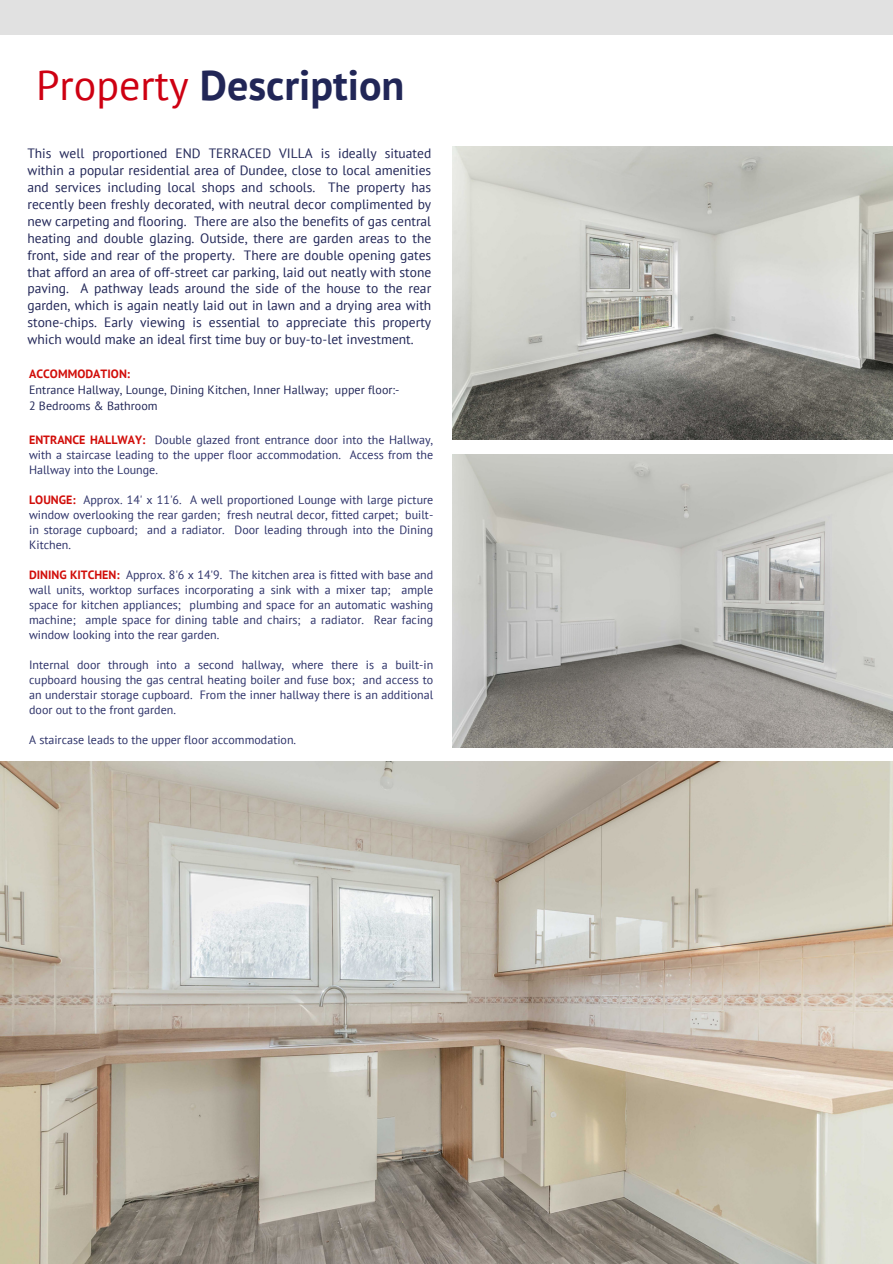
<style>
.page{position:relative;width:893px;height:1264px;background:#fff}
.page>*{position:absolute;margin:0;border:0;box-sizing:border-box;transform-origin:0 0}
.t1{font:700 42px "PT Sans";color:#212657}
.t2{font:13.5px/16.8px "PT Sans";color:#212657;text-align:justify}
.t3{font:12px/15px "PT Sans";color:#2d3269;text-align:justify}
.t4{font:12px "PT Sans";letter-spacing:.005em;color:#212657}
.t5{font:700 12px "PT Sans";letter-spacing:.005em;color:#d10d09}
.s1{font-weight:400;color:#ce0012}
.s2{font-weight:700;color:#d10d09}
</style>
<div class="page">
<div style="left:0;top:0;width:892px;height:34px;background:#e1e1e1"></div>
<img style="left:452px;top:454px;width:440px;height:293px">
<img style="left:452px;top:146px;width:440px;height:294px">
<img style="left:0;top:762px;width:892px;height:501px">
<p class="t1" style="left:36px;top:57px;width:370px"><span class="s1">Property</span> Description</p>
<p class="t2" style="left:27px;top:145px;width:405px">This well proportioned END TERRACED VILLA is ideally situated within a popular residential area of Dundee, close to local amenities and services including local shops and schools. The property has recently been freshly decorated, with neutral decor complimented by new carpeting and flooring. There are also the benefits of gas central heating and double glazing. Outside, there are garden areas to the front, side and rear of the property. There are double opening gates that afford an area of off-street car parking, laid out neatly with stone paving. A pathway leads around the side of the house to the rear garden, which is again neatly laid out in lawn and a drying area with stone-chips. Early viewing is essential to appreciate this property which would make an ideal first time buy or buy-to-let investment.</p>
<p class="t5" style="left:29px;top:365px;width:102px">ACCOMMODATION:</p>
<p class="t4" style="left:29px;top:381px;width:372px">Entrance Hallway, Lounge, Dining Kitchen, Inner Hallway; upper floor:-</p>
<p class="t4" style="left:29px;top:397px;width:130px">2 Bedrooms &amp; Bathroom</p>
<p class="t3" style="left:29px;top:432px;width:405px"><span class="s2">ENTRANCE HALLWAY:</span> Double glazed front entrance door into the Hallway, with a staircase leading to the upper floor accommodation. Access from the Hallway into the Lounge.</p>
<p class="t3" style="left:29px;top:492px;width:405px"><span class="s2">LOUNGE:</span> Approx. 14' x 11'6. A well proportioned Lounge with large picture window overlooking the rear garden; fresh neutral decor, fitted carpet; built&shy;in storage cupboard; and a radiator. Door leading through into the Dining Kitchen.</p>
<p class="t3" style="left:29px;top:567px;width:405px"><span class="s2">DINING KITCHEN:</span> Approx. 8'6 x 14'9. The kitchen area is fitted with base and wall units, worktop surfaces incorporating a sink with a mixer tap; ample space for kitchen appliances; plumbing and space for an automatic washing machine; ample space for dining table and chairs; a radiator. Rear facing window looking into the rear garden.</p>
<p class="t3" style="left:29px;top:657px;width:405px">Internal door through into a second hallway, where there is a built-in cupboard housing the gas central heating boiler and fuse box; and access to an understair storage cupboard. From the inner hallway there is an additional door out to the front garden.</p>
<p class="t3" style="left:29px;top:732px;width:268px">A staircase leads to the upper floor accommodation.</p>
</div>
